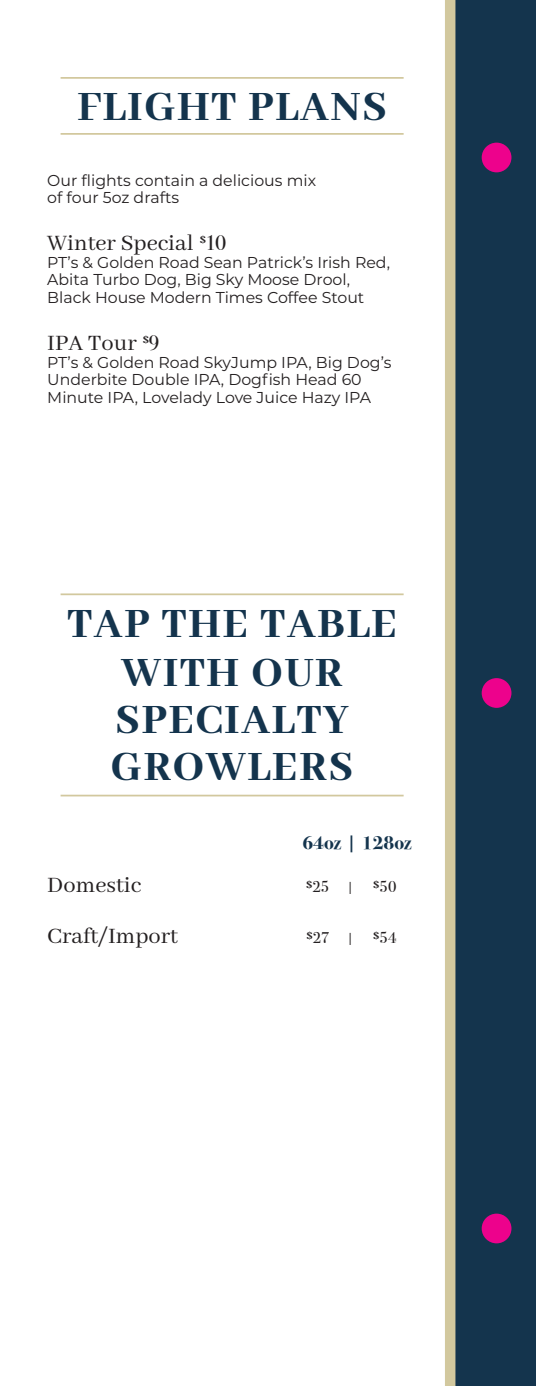
<style>
.page{position:relative;width:536px;height:1386px;background:#fff}
.page>*{position:absolute;margin:0;border:0;box-sizing:border-box;transform-origin:0 0}
.t1{font:800 45.5px/47.8px "Abhaya Libre";letter-spacing:.04em;color:#14344d;text-align:center}
.t2{font:24.5px "Abhaya Libre";color:#231f20}
.t3{font:700 19.25px "Bodoni Svty Two ITCTT";color:#14344d}
.t4{font:15.75px/17.5px "Montserrat";color:#231f20}
.t5{font:15.75px "Bodoni Svty Two ITCTT";letter-spacing:.005em;color:#231f20}
.s1{font-family:"Bodoni Svty Two ITCTT";font-size:21px}
.s2{font-family:"Abhaya Libre"}
</style>
<div class="page">
<hr style="left:61px;top:593px;width:342px;height:2px;background:#d2c89e">
<hr style="left:61px;top:77px;width:342px;height:2px;background:#d2c89e">
<hr style="left:61px;top:795px;width:342px;height:1px;background:#d2c89e">
<hr style="left:61px;top:133px;width:342px;height:2px;background:#d2c89e">
<svg style="left:445px;top:0;width:91px;height:1386px;background:#2a4556"></svg>
<div style="left:481px;top:143px;width:30px;height:29px;background:#ed028c;border-radius:50%"></div>
<div style="left:481px;top:678px;width:30px;height:30px;background:#ed028c;border-radius:50%"></div>
<div style="left:481px;top:1214px;width:30px;height:29px;background:#ed028c;border-radius:50%"></div>
<h1 class="t1" style="left:77px;top:85px;width:311px">FLIGHT PLANS</h1>
<p class="t4" style="left:47px;top:171px;width:270px">Our flights contain a delicious mix of four 5oz drafts</p>
<h2 class="t2" style="left:47px;top:230px;width:180px">Winter Special <sup>$</sup><span class="s1">10</span></h2>
<p class="t4" style="left:47px;top:253px;width:344px">PT’s &amp; Golden Road Sean Patrick’s Irish Red,<br>Abita Turbo Dog, Big Sky Moose Drool,<br>Black House Modern Times Coffee Stout</p>
<h2 class="t2" style="left:47px;top:330px;width:114px">IPA Tour <sup>$</sup><span class="s1">9</span></h2>
<p class="t4" style="left:47px;top:353px;width:345px">PT’s &amp; Golden Road SkyJump IPA, Big Dog’s<br>Underbite Double IPA, Dogfish Head 60<br>Minute IPA, Lovelady Love Juice Hazy IPA</p>
<h1 class="t1" style="left:67px;top:601px;width:331px">TAP THE TABLE<br>WITH OUR<br>SPECIALTY<br>GROWLERS</h1>
<p class="t3" style="left:302px;top:827px;width:111px">64oz | 128oz</p>
<h2 class="t2" style="left:47px;top:872px;width:95px">Domestic</h2>
<p class="t5" style="left:306px;top:874px;width:48px"><sup>$</sup>25 <span class="s2">|</span></p>
<p class="t5" style="left:373px;top:874px;width:25px"><sup>$</sup>50</p>
<h2 class="t2" style="left:47px;top:922px;width:132px">Craft/Import</h2>
<p class="t5" style="left:306px;top:925px;width:48px"><sup>$</sup>27 <span class="s2">|</span></p>
<p class="t5" style="left:373px;top:925px;width:25px"><sup>$</sup>54</p>
</div>
